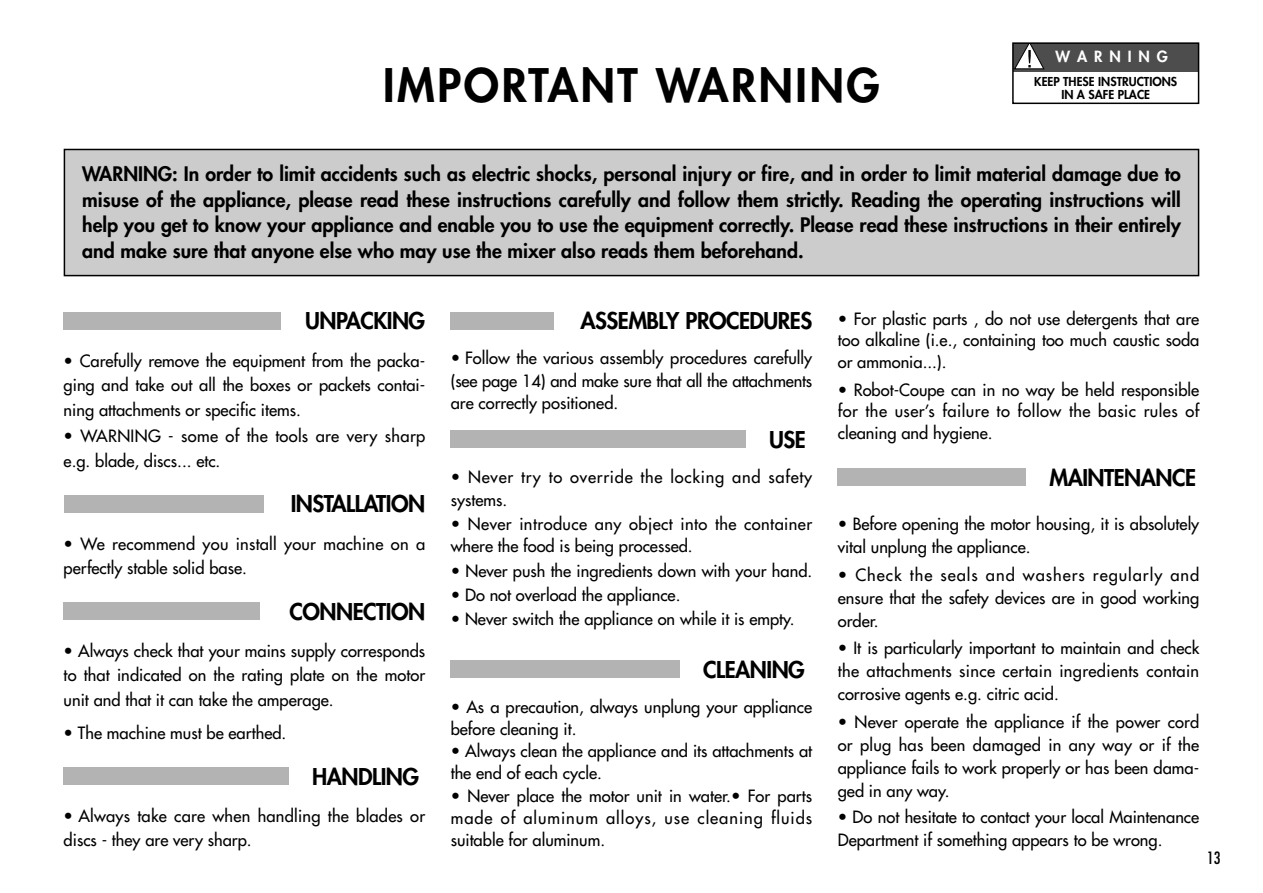
<style>
.page{position:relative;width:1263px;height:893px;background:#fff}
.page>*{position:absolute;margin:0;border:0;box-sizing:border-box;transform-origin:0 0}
.t1{font:800 45px "Futura";letter-spacing:.06em;color:#000}
.t2{font:800 22.5px "Futura";letter-spacing:-.025em;color:#000}
.t3{font:800 19.5px/25.5px "Futura";color:#000;text-align:justify}
.t4{font:16.5px/23.1px "Futura";color:#000;text-align:justify}
.t5{font:16.5px/22.2px "Futura";letter-spacing:.025em;color:#000}
.t6{font:16.5px/24.5px "Futura";letter-spacing:.02em;color:#000}
.t7{font:16.5px/22.2px "Futura";letter-spacing:.045em;color:#000}
.t8{font:condensed 16.5px "Futura";color:#000}
.t9{font:800 15px "Futura";letter-spacing:.46em;color:#fff}
.t10{font:800 12px/13.5px "Futura";color:#000;text-align:center}
</style>
<div class="page">
<div style="left:65px;top:150px;width:1132px;height:125px;background:#ccc"></div>
<div style="left:64px;top:149px;width:1135px;height:127px;border:2px solid #000"></div>
<div style="left:64px;top:767px;width:225px;height:17px;background:#b3b3b3"></div>
<div style="left:64px;top:602px;width:196px;height:17px;background:#b3b3b3"></div>
<div style="left:64px;top:494px;width:199px;height:18px;background:#b3b3b3"></div>
<div style="left:64px;top:312px;width:217px;height:17px;background:#b3b3b3"></div>
<div style="left:451px;top:660px;width:229px;height:17px;background:#b3b3b3"></div>
<div style="left:451px;top:430px;width:294px;height:18px;background:#b3b3b3"></div>
<div style="left:451px;top:312px;width:103px;height:17px;background:#b3b3b3"></div>
<div style="left:837px;top:468px;width:189px;height:18px;background:#b3b3b3"></div>
<div style="left:1013px;top:44px;width:184px;height:28px;background:#4d4d4d"></div>
<svg style="left:1015px;top:45px;width:30px;height:25px"></svg>
<div style="left:1012px;top:42px;width:187px;height:62px;border:2px solid #000"></div>
<h1 class="t1" style="left:383px;top:57px;width:498px">IMPORTANT WARNING</h1>
<p class="t9" style="left:1055px;top:47px;width:114px">WARNING</p>
<p class="t10" style="left:1034px;top:74px;width:144px">KEEP THESE INSTRUCTIONS<br>IN A SAFE PLACE</p>
<p class="t3" style="left:82px;top:161px;width:1100px">WARNING: In order to limit accidents such as electric shocks, personal injury or fire, and in order to limit material damage due to misuse of the appliance, please read these instructions carefully and follow them strictly. Reading the operating instructions will help you get to know your appliance and enable you to use the equipment correctly. Please read these instructions in their entirely and make sure that anyone else who may use the mixer also reads them beforehand.</p>
<h2 class="t2" style="left:305px;top:307px;width:121px">UNPACKING</h2>
<p class="t4" style="left:64px;top:348px;width:363px;line-height:24.5px">• Carefully remove the equipment from the packa&shy;ging and take out all the boxes or packets contai&shy;ning attachments or specific items.</p>
<p class="t6" style="left:64px;top:424px;width:363px">• WARNING - some of the tools are very sharp e.g. blade, discs... etc.</p>
<h2 class="t2" style="left:291px;top:490px;width:136px">INSTALLATION</h2>
<p class="t4" style="left:64px;top:531px;width:363px;line-height:24.5px">• We recommend you install your machine on a perfectly stable solid base.</p>
<h2 class="t2" style="left:289px;top:597px;width:137px">CONNECTION</h2>
<p class="t4" style="left:64px;top:638px;width:363px;line-height:24.5px">• Always check that your mains supply corresponds to that indicated on the rating plate on the motor unit and that it can take the amperage.</p>
<p class="t4" style="left:64px;top:721px;width:224px">• The machine must be earthed.</p>
<h2 class="t2" style="left:312px;top:762px;width:108px">HANDLING</h2>
<p class="t4" style="left:64px;top:803px;width:363px;line-height:24.5px">• Always take care when handling the blades or discs - they are very sharp.</p>
<h2 class="t2" style="left:580px;top:307px;width:233px">ASSEMBLY PROCEDURES</h2>
<p class="t4" style="left:451px;top:347px;width:363px;line-height:22.2px">• Follow the various assembly procedures carefully (see page 14) and make sure that all the attachments are correctly positioned.</p>
<h2 class="t2" style="left:769px;top:426px;width:38px">USE</h2>
<p class="t7" style="left:451px;top:466px;width:363px">• Never try to override the locking and safety systems.</p>
<p class="t5" style="left:451px;top:513px;width:363px">• Never introduce any object into the container where the food is being processed.</p>
<p class="t4" style="left:451px;top:559px;width:363px">• Never push the ingredients down with your hand.</p>
<p class="t4" style="left:451px;top:583px;width:231px">• Do not overload the appliance.</p>
<p class="t4" style="left:451px;top:608px;width:345px">• Never switch the appliance on while it is empty.</p>
<h2 class="t2" style="left:703px;top:655px;width:103px">CLEANING</h2>
<p class="t4" style="left:451px;top:695px;width:363px;line-height:22.2px">• As a precaution, always unplung your appliance before cleaning it.</p>
<p class="t4" style="left:451px;top:740px;width:363px;line-height:22.2px">• Always clean the appliance and its attachments at the end of each cycle.</p>
<p class="t4" style="left:451px;top:784px;width:363px;line-height:22.2px">• Never place the motor unit in water.• For parts made of aluminum alloys, use cleaning fluids suitable for aluminum.</p>
<p class="t4" style="left:837px;top:308px;width:363px;line-height:21.6px">• For plastic parts , do not use detergents that are too alkaline (i.e., containing too much caustic soda or ammonia...).</p>
<p class="t4" style="left:837px;top:379px;width:363px;line-height:21.6px">• Robot-Coupe can in no way be held responsible for the user’s failure to follow the basic rules of cleaning and hygiene.</p>
<h2 class="t2" style="left:1049px;top:463px;width:148px">MAINTENANCE</h2>
<p class="t4" style="left:837px;top:513px;width:363px">• Before opening the motor housing, it is absolutely vital unplung the appliance.</p>
<p class="t4" style="left:837px;top:563px;width:363px">• Check the seals and washers regularly and ensure that the safety devices are in good working order.</p>
<p class="t4" style="left:837px;top:636px;width:363px">• It is particularly important to maintain and check the attachments since certain ingredients contain corrosive agents e.g. citric acid.</p>
<p class="t4" style="left:837px;top:710px;width:363px">• Never operate the appliance if the power cord or plug has been damaged in any way or if the appliance fails to work properly or has been dama&shy;ged in any way.</p>
<p class="t4" style="left:837px;top:805px;width:363px">• Do not hesitate to contact your local Maintenance<br>Department if something appears to be wrong.</p>
<p class="t8" style="left:1207px;top:850px;width:15px">13</p>
</div>
